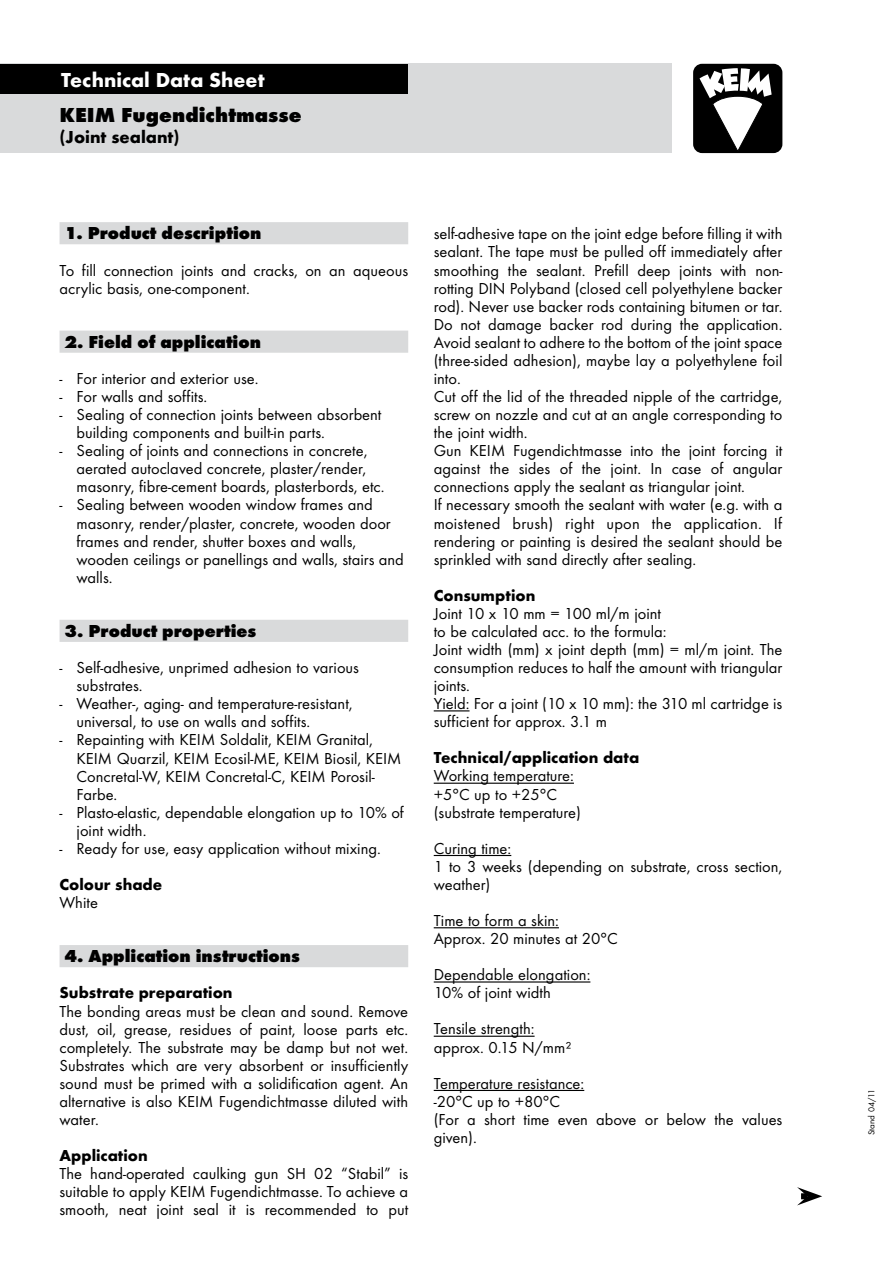
<style>
.page{position:relative;width:893px;height:1263px;background:#fff}
.page>*{position:absolute;margin:0;border:0;box-sizing:border-box;transform-origin:0 0}
.t1{font:800 21px "Futura T";color:#000}
.t2{font:700 21px "Futura T";color:#fff}
.t3{font:800 18px "Futura T";color:#000}
.t4{font:700 18px "Futura T";color:#000}
.t5{font:16.5px/18px "Futura T";color:#000}
.t6{font:700 16.5px "Futura T";color:#000}
.t7{font:9px "Futura T";color:#000}
</style>
<div class="page">
<div style="left:0;top:64px;width:64px;height:89px;background:#d9dadb"></div>
<div style="left:0;top:64px;width:64px;height:30px;background:#000"></div>
<div style="left:60px;top:64px;width:612px;height:89px;background:#d9dadb"></div>
<div style="left:60px;top:64px;width:348px;height:30px;background:#000"></div>
<div style="left:693px;top:64px;width:89px;height:89px;background:#000;border-radius:9px"></div>
<svg style="left:699px;top:68px;width:73px;height:82px"></svg>
<hr style="left:434px;top:710px;width:36px;height:1px;background:#000">
<hr style="left:434px;top:783px;width:140px;height:1px;background:#000">
<hr style="left:434px;top:855px;width:77px;height:1px;background:#000">
<hr style="left:434px;top:927px;width:125px;height:1px;background:#000">
<hr style="left:434px;top:981px;width:156px;height:1px;background:#000">
<hr style="left:434px;top:1036px;width:101px;height:1px;background:#000">
<hr style="left:434px;top:1090px;width:150px;height:1px;background:#000">
<div style="left:60px;top:222px;width:348px;height:22px;background:#d9dadb"></div>
<div style="left:60px;top:331px;width:348px;height:22px;background:#d9dadb"></div>
<div style="left:60px;top:620px;width:348px;height:22px;background:#d9dadb"></div>
<div style="left:60px;top:945px;width:348px;height:22px;background:#d9dadb"></div>
<svg style="left:797px;top:1187px;width:25px;height:18px"></svg>
<p class="t2" style="left:61px;top:67px;width:205px">Technical Data Sheet</p>
<p class="t1" style="left:60px;top:102px;width:244px">KEIM Fugendichtmasse</p>
<p class="t4" style="left:60px;top:126px;width:122px">(Joint sealant)</p>
<p class="t3" style="left:64px;top:223px;width:198px">1. Product description</p>
<p class="t5" style="left:60px;top:261px;width:350px">To fill connection joints and cracks, on an aqueous acrylic basis, one-component.</p>
<p class="t3" style="left:64px;top:331px;width:198px">2. Field of application</p>
<p class="t5" style="left:60px;top:369px;width:200px">- For interior and exterior use.</p>
<p class="t5" style="left:60px;top:387px;width:149px">- For walls and soffits.</p>
<p class="t5" style="left:77px;top:405px;width:306px;text-indent:-17px">- Sealing of connection joints between absorbent building components and built-in parts.</p>
<p class="t5" style="left:77px;top:442px;width:310px;text-indent:-17px">- Sealing of joints and connections in concrete, aerated autoclaved concrete, plaster/render, masonry, fibre-cement boards, plasterbords, etc.</p>
<p class="t5" style="left:77px;top:496px;width:329px;text-indent:-17px">- Sealing between wooden window frames and masonry, render/plaster, concrete, wooden door frames and render, shutter boxes and walls, wooden ceilings or panellings and walls, stairs and walls.</p>
<p class="t3" style="left:64px;top:620px;width:193px">3. Product properties</p>
<p class="t5" style="left:77px;top:658px;width:284px;text-indent:-17px">- Self-adhesive, unprimed adhesion to various substrates.</p>
<p class="t5" style="left:77px;top:695px;width:278px;text-indent:-17px">- Weather-, aging- and temperature-resistant, universal, to use on walls and soffits.</p>
<p class="t5" style="left:77px;top:731px;width:326px;text-indent:-17px">- Repainting with KEIM Soldalit, KEIM Granital, KEIM Quarzil, KEIM Ecosil-ME, KEIM Biosil, KEIM Concretal-W, KEIM Concretal-C, KEIM Porosil-Farbe.</p>
<p class="t5" style="left:77px;top:803px;width:329px;text-indent:-17px">- Plasto-elastic, dependable elongation up to 10% of joint width.</p>
<p class="t5" style="left:60px;top:839px;width:323px">- Ready for use, easy application without mixing.</p>
<p class="t6" style="left:60px;top:875px;width:104px">Colour shade</p>
<p class="t5" style="left:60px;top:893px;width:40px">White</p>
<p class="t3" style="left:64px;top:945px;width:237px">4. Application instructions</p>
<p class="t6" style="left:60px;top:983px;width:175px">Substrate preparation</p>
<p class="t5" style="left:60px;top:1002px;width:350px;text-align:justify">The bonding areas must be clean and sound. Remove dust, oil, grease, residues of paint, loose parts etc. completely. The substrate may be damp but not wet.<br>Substrates which are very absorbent or insufficiently sound must be primed with a solidification agent. An alternative is also KEIM Fugendichtmasse diluted with water.</p>
<p class="t6" style="left:60px;top:1146px;width:90px">Application</p>
<p class="t5" style="left:60px;top:1164px;width:350px;text-align:justify">The hand-operated caulking gun SH 02 “Stabil” is suitable to apply KEIM Fugendichtmasse. To achieve a smooth, neat joint seal it is recommended to put</p>
<p class="t5" style="left:434px;top:225px;width:350px">self-adhesive tape on the joint edge before filling it with sealant. The tape must be pulled off immediately after smoothing the sealant. Prefill deep joints with non&shy;rotting DIN Polyband (closed cell polyethylene backer rod). Never use backer rods containing bitumen or tar.<br>Do not damage backer rod during the application.<br>Avoid sealant to adhere to the bottom of the joint space (three-sided adhesion), maybe lay a polyethylene foil into.<br>Cut off the lid of the threaded nipple of the cartridge, screw on nozzle and cut at an angle corresponding to the joint width.<br>Gun KEIM Fugendichtmasse into the joint forcing it against the sides of the joint. In case of angular connections apply the sealant as triangular joint.<br>If necessary smooth the sealant with water (e.g. with a moistened brush) right upon the application. If rendering or painting is desired the sealant should be sprinkled with sand directly after sealing.</p>
<p class="t6" style="left:434px;top:585px;width:103px">Consumption</p>
<p class="t5" style="left:434px;top:604px;width:350px">Joint 10 x 10 mm = 100 ml/m joint<br>to be calculated acc. to the formula:<br>Joint width (mm) x joint depth (mm) = ml/m joint. The consumption reduces to half the amount with triangular joints.<br>Yield: For a joint (10 x 10 mm): the 310 ml cartridge is sufficient for approx. 3.1 m</p>
<p class="t6" style="left:434px;top:748px;width:207px">Technical/application data</p>
<p class="t5" style="left:434px;top:767px;width:149px">Working temperature: +5°C up to +25°C (substrate temperature)</p>
<p class="t5" style="left:434px;top:839px;width:350px">Curing time:<br>1 to 3 weeks (depending on substrate, cross section, weather)</p>
<p class="t5" style="left:434px;top:911px;width:186px">Time to form a skin:<br>Approx. 20 minutes at 20°C</p>
<p class="t5" style="left:434px;top:966px;width:158px">Dependable elongation:<br>10% of joint width</p>
<p class="t5" style="left:434px;top:1020px;width:140px">Tensile strength: approx. 0.15 N/mm²</p>
<p class="t5" style="left:434px;top:1074px;width:350px">Temperature resistance:<br>-20°C up to +80°C<br>(For a short time even above or below the values given).</p>
<p class="t7" style="left:866px;top:1135px;width:48px;rotate:-90deg">Stand 04/11</p>
</div>
